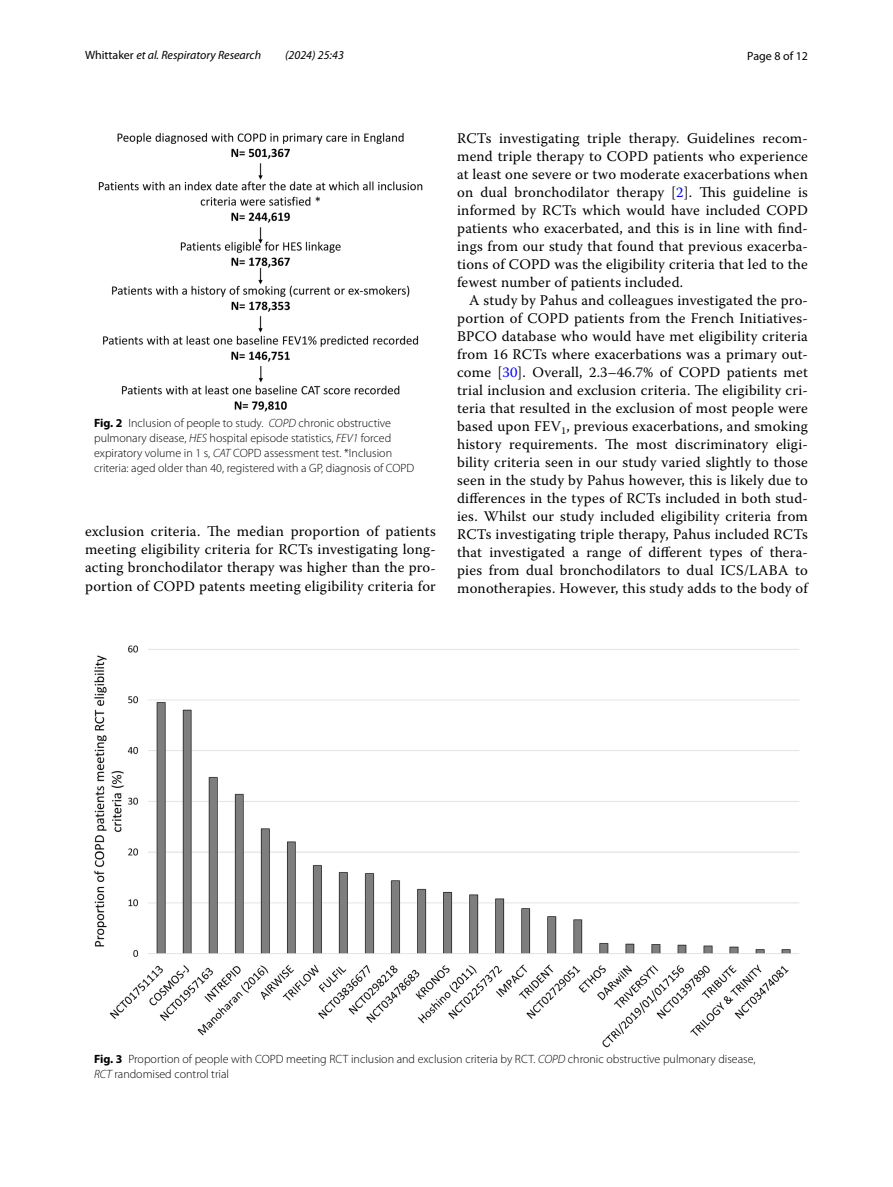
<style>
.page{position:relative;width:893px;height:1187px;background:#fff}
.page>*{position:absolute;margin:0;border:0;box-sizing:border-box;transform-origin:0 0}
.t1{font:14.7px/18px "Warnock Pro";letter-spacing:.015em;color:#000;text-align:justify}
.t2{font:300 12px/15px "Myriad Pro";color:#000}
.t3{font:italic 12px "Myriad Pro";color:#000}
.t4{font:12px "Myriad Pro";color:#000}
.s1{font-style:normal}
.s2{font-weight:700}
.s3{font-style:italic}
.s4{color:#00f}
</style>
<div class="page">
<img style="left:99px;top:133px;width:323px;height:278px">
<img style="left:94px;top:645px;width:705px;height:402px">
<p class="t3" style="left:85px;top:48px;width:178px"><span class="s1">Whittaker</span> et al. Respiratory Research</p>
<p class="t3" style="left:285px;top:48px;width:60px">(2024) 25:43</p>
<p class="t4" style="left:747px;top:48px;width:62px">Page 8 of 12</p>
<p class="t2" style="left:94px;top:415px;width:322px"><span class="s2">Fig. 2</span> Inclusion of people to study. <span class="s3">COPD</span> chronic obstructive pulmonary disease, <span class="s3">HES</span> hospital episode statistics, <span class="s3">FEV1</span> forced expiratory volume in 1 s, <span class="s3">CAT</span> COPD assessment test. *Inclusion criteria: aged older than 40, registered with a GP, diagnosis of COPD</p>
<p class="t1" style="left:85px;top:522px;width:352px">exclusion criteria. The median proportion of patients meeting eligibility criteria for RCTs investigating long&shy;acting bronchodilator therapy was higher than the pro&shy;portion of COPD patents meeting eligibility criteria for</p>
<p class="t1" style="left:457px;top:128px;width:352px">RCTs investigating triple therapy. Guidelines recom&shy;mend triple therapy to COPD patients who experience at least one severe or two moderate exacerbations when on dual bronchodilator therapy [<span class="s4">2</span>]. This guideline is informed by RCTs which would have included COPD patients who exacerbated, and this is in line with find&shy;ings from our study that found that previous exacerba&shy;tions of COPD was the eligibility criteria that led to the fewest number of patients included.</p>
<p class="t1" style="left:457px;top:290px;width:352px;text-indent:12px">A study by Pahus and colleagues investigated the pro&shy;portion of COPD patients from the French Initiatives-BPCO database who would have met eligibility criteria from 16 RCTs where exacerbations was a primary out&shy;come [<span class="s4">30</span>]. Overall, 2.3–46.7% of COPD patients met trial inclusion and exclusion criteria. The eligibility cri&shy;teria that resulted in the exclusion of most people were based upon FEV<sub>1</sub>, previous exacerbations, and smoking history requirements. The most discriminatory eligi&shy;bility criteria seen in our study varied slightly to those seen in the study by Pahus however, this is likely due to differences in the types of RCTs included in both stud&shy;ies. Whilst our study included eligibility criteria from RCTs investigating triple therapy, Pahus included RCTs that investigated a range of different types of thera&shy;pies from dual bronchodilators to dual ICS/LABA to monotherapies. However, this study adds to the body of</p>
<p class="t2" style="left:94px;top:1051px;width:663px"><span class="s2">Fig. 3</span> Proportion of people with COPD meeting RCT inclusion and exclusion criteria by RCT. <span class="s3">COPD</span> chronic obstructive pulmonary disease,<br><span class="s3">RCT</span> randomised control trial</p>
</div>
